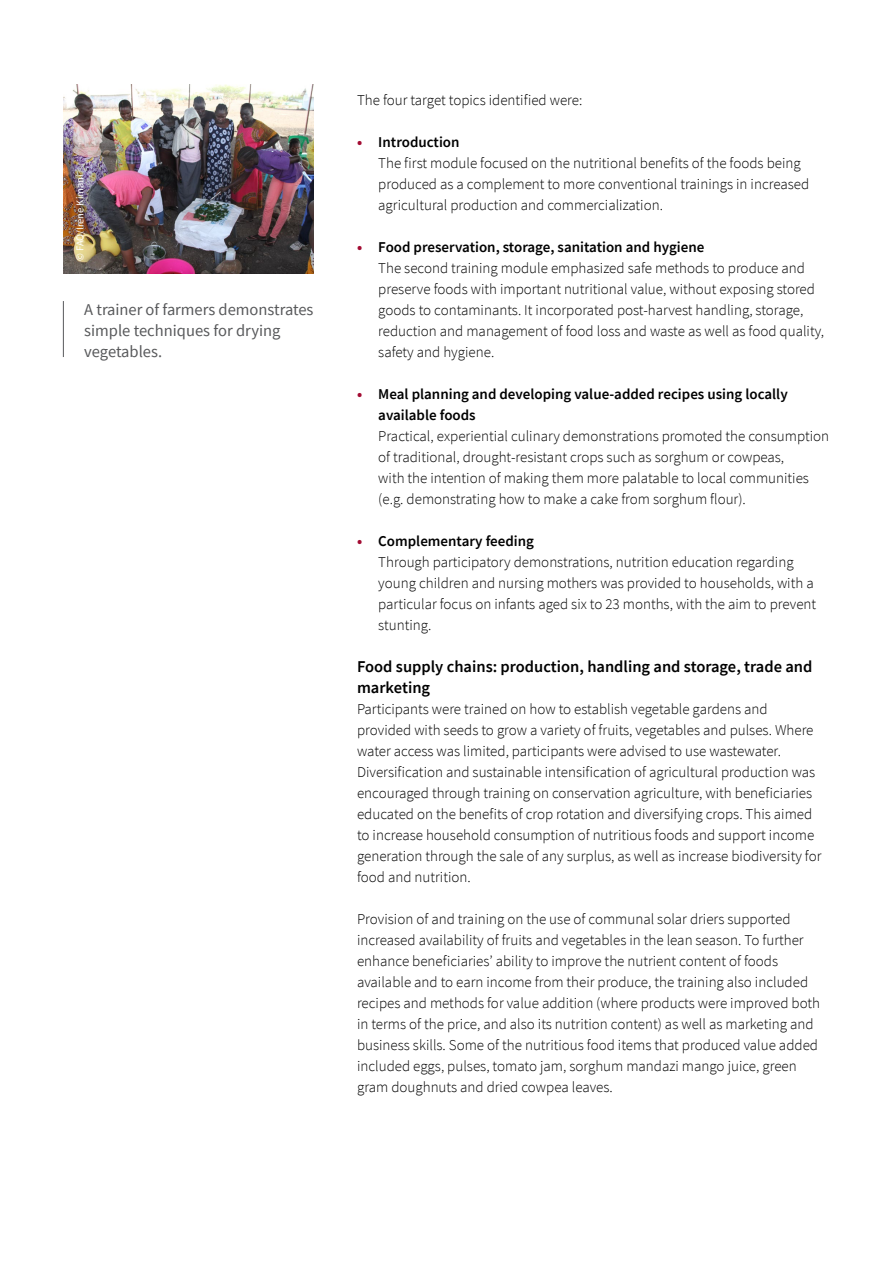
<style>
.page{position:relative;width:893px;height:1263px;background:#fff}
.page>*{position:absolute;margin:0;border:0;box-sizing:border-box;transform-origin:0 0}
.t1{font:16.5px/21px "Source Sans Pro";color:#58595b}
.t2{font:600 16.5px/21px "Source Sans Pro";color:#000}
.t3{font:300 15px/21px "Source Sans Pro";color:#000}
.t4{font:600 15px/21px "Source Sans Pro";color:#000}
.t5{font:10.5px "Source Sans Pro";color:#fff}
.s1{font-weight:700;color:#a30c33}
.s2{font-weight:600}
</style>
<div class="page">
<hr style="left:63px;top:301px;width:1px;height:56px;background:#58595b">
<img style="left:63px;top:84px;width:251px;height:189px">
<p class="t5" style="left:73px;top:261px;width:88px;rotate:-90deg">© FAO/Irene Kimani</p>
<p class="t1" style="left:84px;top:299px;width:231px">A trainer of farmers demonstrates simple techniques for drying vegetables.</p>
<p class="t3" style="left:357px;top:90px;width:227px">The four target topics identified were:</p>
<p class="t3" style="left:378px;top:132px;width:432px;text-indent:-21px"><span class="s1">•</span> <span class="s2">Introduction<br></span>The first module focused on the nutritional benefits of the foods being produced as a complement to more conventional trainings in increased agricultural production and commercialization.</p>
<p class="t3" style="left:378px;top:237px;width:447px;text-indent:-21px"><span class="s1">•</span> <span class="s2">Food preservation, storage, sanitation and hygiene<br></span>The second training module emphasized safe methods to produce and preserve foods with important nutritional value, without exposing stored goods to contaminants. It incorporated post-harvest handling, storage, reduction and management of food loss and waste as well as food quality, safety and hygiene.</p>
<p class="t4" style="left:378px;top:383px;width:411px;text-indent:-21px"><span class="s1">•</span> Meal planning and developing value-added recipes using locally available foods</p>
<p class="t3" style="left:378px;top:426px;width:452px">Practical, experiential culinary demonstrations promoted the consumption of traditional, drought-resistant crops such as sorghum or cowpeas,<br>with the intention of making them more palatable to local communities (e.g. demonstrating how to make a cake from sorghum flour).</p>
<p class="t3" style="left:378px;top:531px;width:439px;text-indent:-21px"><span class="s1">•</span> <span class="s2">Complementary feeding<br></span>Through participatory demonstrations, nutrition education regarding young children and nursing mothers was provided to households, with a particular focus on infants aged six to 23 months, with the aim to prevent stunting.</p>
<p class="t2" style="left:357px;top:656px;width:457px">Food supply chains: production, handling and storage, trade and marketing</p>
<p class="t3" style="left:357px;top:699px;width:466px">Participants were trained on how to establish vegetable gardens and provided with seeds to grow a variety of fruits, vegetables and pulses. Where water access was limited, participants were advised to use wastewater.<br>Diversification and sustainable intensification of agricultural production was encouraged through training on conservation agriculture, with beneficiaries educated on the benefits of crop rotation and diversifying crops. This aimed to increase household consumption of nutritious foods and support income generation through the sale of any surplus, as well as increase biodiversity for food and nutrition.</p>
<p class="t3" style="left:357px;top:909px;width:465px">Provision of and training on the use of communal solar driers supported increased availability of fruits and vegetables in the lean season. To further enhance beneficiaries’ ability to improve the nutrient content of foods available and to earn income from their produce, the training also included recipes and methods for value addition (where products were improved both in terms of the price, and also its nutrition content) as well as marketing and business skills. Some of the nutritious food items that produced value added included eggs, pulses, tomato jam, sorghum mandazi mango juice, green gram doughnuts and dried cowpea leaves.</p>
</div>
